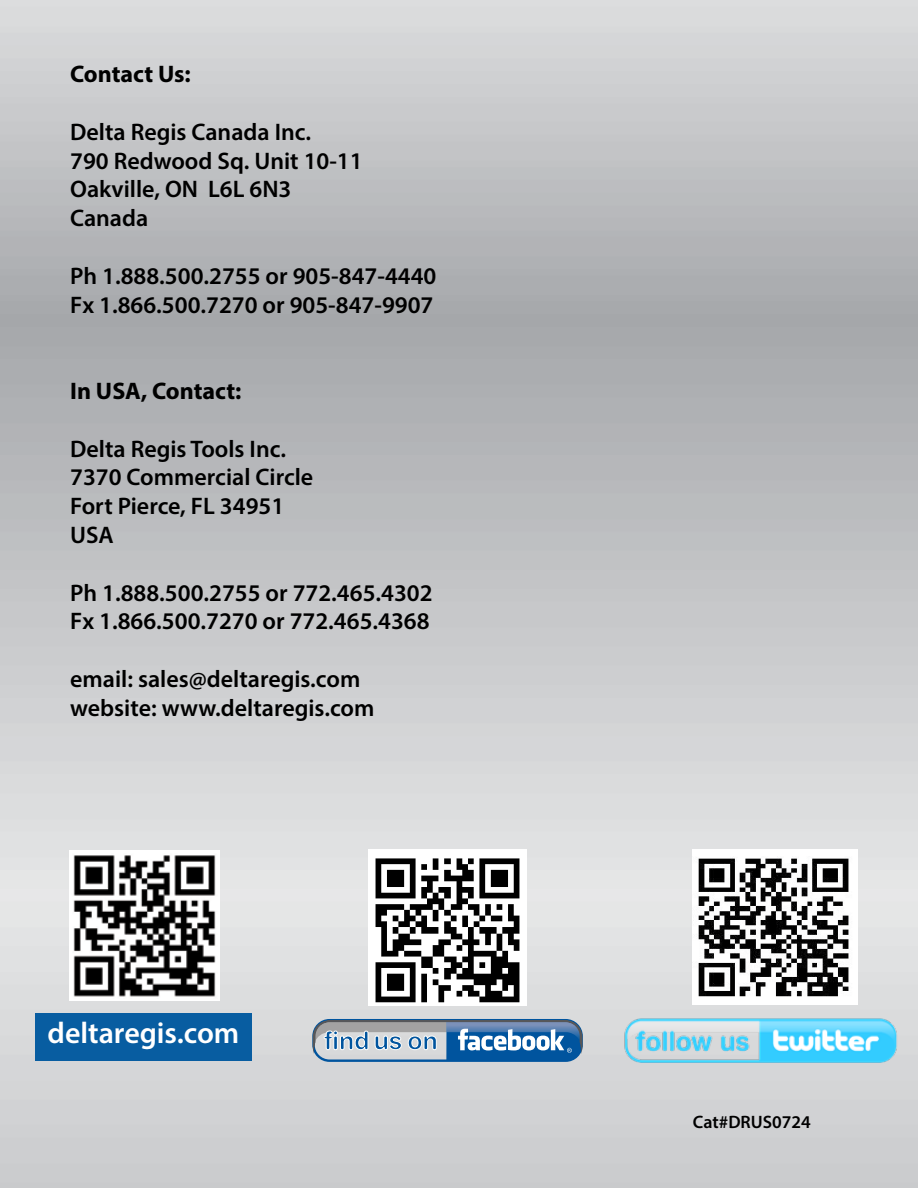
<style>
.page{position:relative;width:918px;height:1188px;background:#fff}
.page>*{position:absolute;margin:0;border:0;box-sizing:border-box;transform-origin:0 0}
.t1{font:600 30px "Myriad Pro";color:#fff}
.t2{font:600 24px/28.8px "Myriad Pro";color:#000}
.t3{font:700 24px "Myriad Pro";color:#000}
.t4{font:600 18px "Myriad Pro";color:#000}
</style>
<div class="page">
<img style="left:0;top:0;width:918px;height:1188px">
<img style="left:70px;top:851px;width:150px;height:150px">
<div style="left:35px;top:1013px;width:217px;height:47px;background:#085da1"></div>
<svg style="left:312px;top:1019px;width:271px;height:65px;background:#98aec3"></svg>
<img style="left:369px;top:850px;width:157px;height:155px">
<img style="left:693px;top:850px;width:165px;height:154px">
<img style="left:617px;top:1004px;width:288px;height:72px">
<p class="t3" style="left:70px;top:58px;width:122px">Contact Us:</p>
<p class="t2" style="left:70px;top:117px;width:294px">Delta Regis Canada Inc.<br>790 Redwood Sq. Unit 10-11<br>Oakville, ON L6L 6N3<br>Canada</p>
<p class="t2" style="left:70px;top:261px;width:368px">Ph 1.888.500.2755 or 905-847-4440<br>Fx 1.866.500.7270 or 905-847-9907</p>
<p class="t3" style="left:70px;top:375px;width:173px">In USA, Contact:</p>
<p class="t2" style="left:70px;top:434px;width:245px">Delta Regis Tools Inc.<br>7370 Commercial Circle<br>Fort Pierce, FL 34951<br>USA</p>
<p class="t2" style="left:70px;top:578px;width:364px">Ph 1.888.500.2755 or 772.465.4302<br>Fx 1.866.500.7270 or 772.465.4368</p>
<p class="t2" style="left:70px;top:664px;width:306px">email: sales@deltaregis.com website: www.deltaregis.com</p>
<p class="t1" style="left:48px;top:1014px;width:193px">deltaregis.com</p>
<p class="t4" style="left:693px;top:1111px;width:119px">Cat#DRUS0724</p>
</div>
